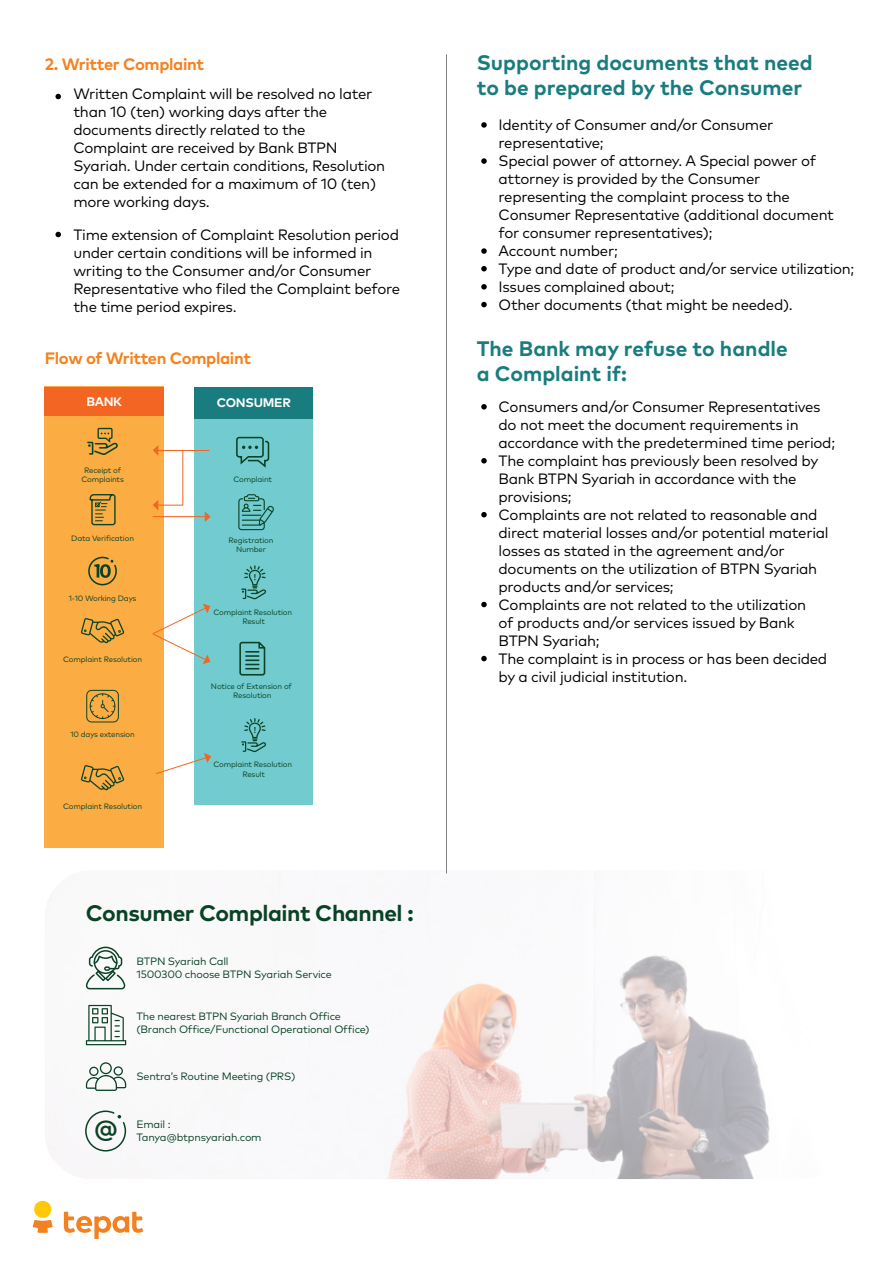
<style>
.page{position:relative;width:893px;height:1263px;background:#fff}
.page>*{position:absolute;margin:0;border:0;box-sizing:border-box;transform-origin:0 0}
.t1{font:500 25.2px "Mark OT";color:#094225}
.t2{font:700 22.5px "Mark OT";letter-spacing:-.02em;color:#094225}
.t3{font:700 21px/25.2px "Mark OT";color:#197c7e}
.t4{font:700 16.5px "Mark OT";letter-spacing:-.02em;color:#f5821d}
.t5{font:700 16.5px "Mark OT";letter-spacing:-.02em;color:#f48220}
.t6{font:15px/18px "Mark OT";letter-spacing:-.02em;color:#000}
.t7{font:700 12.45px "Mark OT";letter-spacing:-.02em;color:#fff}
.t8{font:10.65px/12.8px "Mark OT";letter-spacing:-.02em;color:#094225}
.t9{font:7.8px/9.3px "Mark OT";letter-spacing:-.02em;color:#094225;text-align:center}
</style>
<div class="page">
<img style="left:85px;top:873px;width:685px;height:306px">
<hr style="left:446px;top:54px;width:1px;height:819px;background:#808285">
<svg style="left:55px;top:94px;width:6px;height:5px"></svg>
<svg style="left:55px;top:232px;width:6px;height:5px"></svg>
<svg style="left:481px;top:404px;width:6px;height:5px"></svg>
<svg style="left:481px;top:122px;width:6px;height:6px"></svg>
<svg style="left:481px;top:158px;width:6px;height:6px"></svg>
<svg style="left:481px;top:248px;width:6px;height:6px"></svg>
<svg style="left:481px;top:266px;width:6px;height:5px"></svg>
<svg style="left:481px;top:284px;width:6px;height:6px"></svg>
<svg style="left:481px;top:302px;width:6px;height:5px"></svg>
<svg style="left:481px;top:458px;width:6px;height:5px"></svg>
<svg style="left:481px;top:512px;width:6px;height:5px"></svg>
<svg style="left:481px;top:602px;width:6px;height:5px"></svg>
<svg style="left:481px;top:656px;width:6px;height:5px"></svg>
<div style="left:195px;top:387px;width:118px;height:418px;background:#72cbce"></div>
<div style="left:45px;top:387px;width:119px;height:461px;background:#fbac43"></div>
<div style="left:195px;top:387px;width:118px;height:32px;background:#197c7e"></div>
<div style="left:45px;top:387px;width:119px;height:29px;background:#f26522"></div>
<svg style="left:238px;top:494px;width:36px;height:36px"></svg>
<svg style="left:241px;top:565px;width:25px;height:34px"></svg>
<svg style="left:236px;top:436px;width:34px;height:32px"></svg>
<svg style="left:241px;top:718px;width:25px;height:34px"></svg>
<svg style="left:239px;top:641px;width:27px;height:35px"></svg>
<svg style="left:89px;top:494px;width:27px;height:32px"></svg>
<svg style="left:88px;top:556px;width:29px;height:30px"></svg>
<svg style="left:81px;top:618px;width:43px;height:25px"></svg>
<svg style="left:81px;top:765px;width:43px;height:25px"></svg>
<svg style="left:87px;top:427px;width:31px;height:28px"></svg>
<svg style="left:86px;top:690px;width:33px;height:32px"></svg>
<hr style="left:158px;top:450px;width:51px;height:1px;background:#f26522">
<svg style="left:153px;top:445px;width:31px;height:65px"></svg>
<svg style="left:205px;top:511px;width:6px;height:11px"></svg>
<hr style="left:153px;top:516px;width:52px;height:1px;background:#f26522">
<svg style="left:156px;top:753px;width:55px;height:22px"></svg>
<svg style="left:152px;top:604px;width:58px;height:60px"></svg>
<svg style="left:64px;top:1212px;width:79px;height:27px"></svg>
<svg style="left:33px;top:1200px;width:20px;height:33px"></svg>
<svg style="left:86px;top:947px;width:39px;height:42px"></svg>
<svg style="left:86px;top:1005px;width:40px;height:40px"></svg>
<svg style="left:86px;top:1062px;width:40px;height:29px"></svg>
<svg style="left:85px;top:1110px;width:42px;height:42px"></svg>
<p class="t5" style="left:45px;top:53px;width:161px">2. Writter Complaint</p>
<p class="t6" style="left:73px;top:84px;width:313px">Written Complaint will be resolved no later than 10 (ten) working days after the documents directly related to the<br>Complaint are received by Bank BTPN Syariah. Under certain conditions, Resolution can be extended for a maximum of 10 (ten) more working days.</p>
<p class="t6" style="left:73px;top:225px;width:328px">Time extension of Complaint Resolution period under certain conditions will be informed in writing to the Consumer and/or Consumer Representative who filed the Complaint before the time period expires.</p>
<p class="t4" style="left:45px;top:347px;width:208px">Flow of Written Complaint</p>
<p class="t7" style="left:86px;top:393px;width:37px">BANK</p>
<p class="t7" style="left:217px;top:394px;width:76px">CONSUMER</p>
<p class="t9" style="left:81px;top:465px;width:44px">Receipt of<br>Complaints</p>
<p class="t9" style="left:71px;top:533px;width:64px">Data Verification</p>
<p class="t9" style="left:69px;top:593px;width:69px">1-10 Working Days</p>
<p class="t9" style="left:63px;top:654px;width:80px">Complaint Resolution</p>
<p class="t9" style="left:70px;top:730px;width:66px">10 days extension</p>
<p class="t9" style="left:63px;top:801px;width:80px">Complaint Resolution</p>
<p class="t9" style="left:233px;top:474px;width:40px">Complaint</p>
<p class="t9" style="left:229px;top:535px;width:46px">Registration<br>Number</p>
<p class="t9" style="left:213px;top:607px;width:80px">Complaint Resolution<br>Result</p>
<p class="t9" style="left:211px;top:682px;width:82px">Notice of Extension of<br>Resolution</p>
<p class="t9" style="left:213px;top:760px;width:80px">Complaint Resolution<br>Result</p>
<h2 class="t2" style="left:86px;top:898px;width:329px">Consumer Complaint Channel :</h2>
<p class="t8" style="left:136px;top:954px;width:197px">BTPN Syariah Call<br>1500300 choose BTPN Syariah Service</p>
<p class="t8" style="left:136px;top:1010px;width:235px">The nearest BTPN Syariah Branch Office (Branch Office/Functional Operational Office)</p>
<p class="t8" style="left:136px;top:1069px;width:161px">Sentra’s Routine Meeting (PRS)</p>
<p class="t8" style="left:136px;top:1117px;width:36px">Email :</p>
<h1 class="t1" style="left:93px;top:1112px;width:27px">@</h1>
<p class="t8" style="left:136px;top:1130px;width:127px">Tanya@btpnsyariah.com</p>
<h3 class="t3" style="left:477px;top:49px;width:337px">Supporting documents that need to be prepared by the Consumer</h3>
<p class="t6" style="left:499px;top:116px;width:357px">Identity of Consumer and/or Consumer representative;<br>Special power of attorney. A Special power of attorney is provided by the Consumer<br>representing the complaint process to the Consumer Representative (additional document for consumer representatives);<br>Account number;<br>Type and date of product and/or service utilization; Issues complained about;<br>Other documents (that might be needed).</p>
<h3 class="t3" style="left:477px;top:335px;width:313px">The Bank may refuse to handle a Complaint if:</h3>
<p class="t6" style="left:499px;top:397px;width:338px">Consumers and/or Consumer Representatives do not meet the document requirements in accordance with the predetermined time period; The complaint has previously been resolved by Bank BTPN Syariah in accordance with the provisions;<br>Complaints are not related to reasonable and direct material losses and/or potential material losses as stated in the agreement and/or documents on the utilization of BTPN Syariah products and/or services;<br>Complaints are not related to the utilization<br>of products and/or services issued by Bank BTPN Syariah;<br>The complaint is in process or has been decided by a civil judicial institution.</p>
</div>
